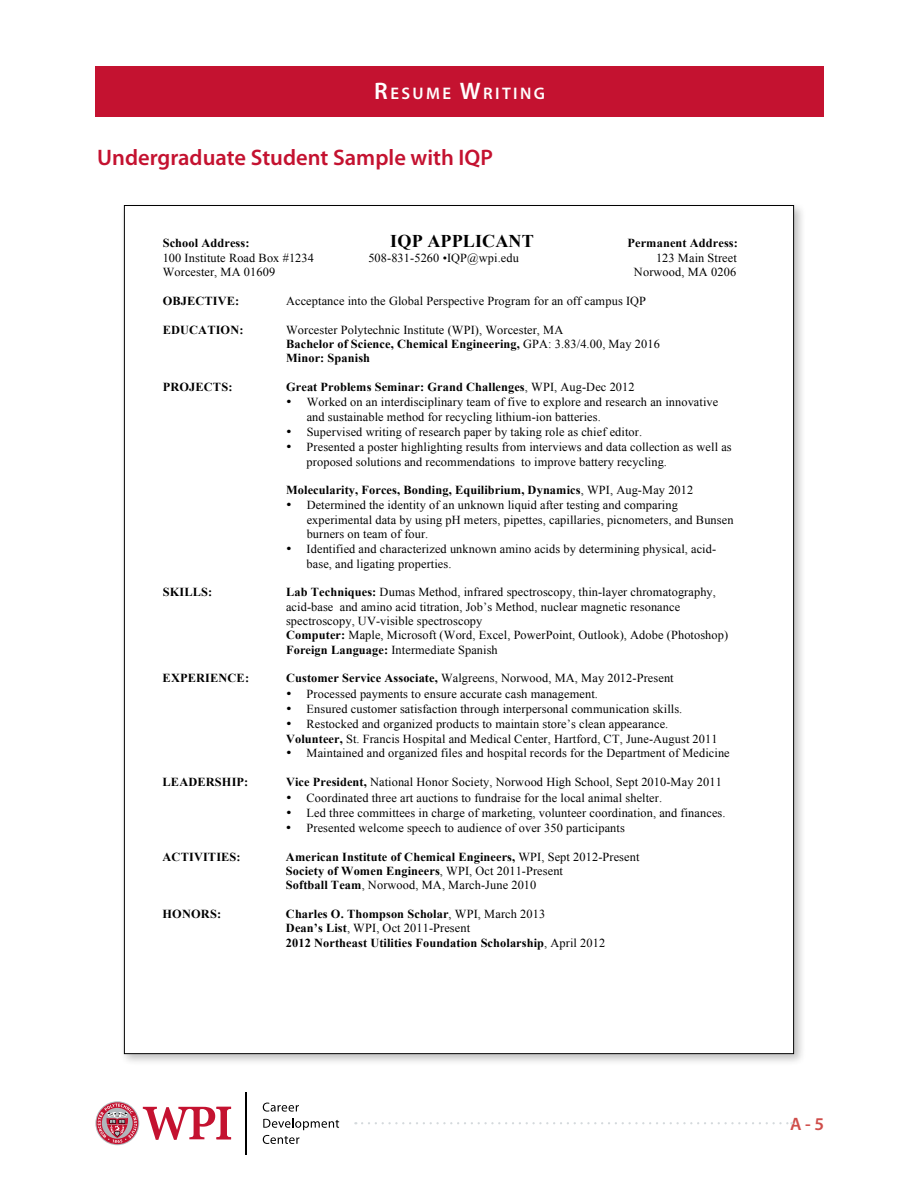
<style>
.page{position:relative;width:918px;height:1188px;background:#fff}
.page>*{position:absolute;margin:0;border:0;box-sizing:border-box;transform-origin:0 0}
.t1{font:600 22.5px "Myriad Pro";color:#c41230}
.t2{font:700 18px "Times New Roman";letter-spacing:.005em;color:#000}
.t3{font:600 18px "Myriad Pro";color:#cf4d4a}
.t4{font:600 16.8px "Myriad Pro";letter-spacing:.145em;color:#fff}
.t5{font:12.3px/14.4px "Times New Roman";letter-spacing:.01em;color:#000}
.t6{font:700 12.3px/14.2px "Times New Roman";letter-spacing:.01em;color:#000}
.s1{font-size:24px}
.s2{font-weight:700}
.s3{font-weight:400}
</style>
<div class="page">
<div style="left:95px;top:66px;width:729px;height:50px;background:#c41230"></div>
<svg style="left:362px;top:1122px;width:430px;height:2px"></svg>
<hr style="left:245px;top:1092px;width:2px;height:62px;background:#000">
<svg style="left:95px;top:1101px;width:44px;height:44px"></svg>
<svg style="left:263px;top:1103px;width:36px;height:9px"></svg>
<svg style="left:263px;top:1118px;width:76px;height:26px"></svg>
<svg style="left:96px;top:1102px;width:135px;height:42px"></svg>
<div style="left:119px;top:201px;width:687px;height:865px;background:#000;opacity:.25"></div>
<div style="left:124px;top:206px;width:670px;height:848px;background:#fff"></div>
<h3 class="t4" style="left:374px;top:83px;width:172px"><span class="s1">R</span>ESUME <span class="s1">W</span>RITING</h3>
<h1 class="t1" style="left:97px;top:144px;width:397px">Undergraduate Student Sample with IQP</h1>
<p class="t6" style="left:163px;top:235px;width:88px">School Address:</p>
<h2 class="t2" style="left:390px;top:228px;width:145px">IQP APPLICANT</h2>
<p class="t6" style="left:627px;top:235px;width:112px">Permanent Address:</p>
<p class="t5" style="left:163px;top:250px;width:153px">100 Institute Road Box #1234</p>
<p class="t5" style="left:368px;top:250px;width:152px">508-831-5260 •IQP@wpi.edu</p>
<p class="t5" style="left:656px;top:250px;width:82px">123 Main Street</p>
<p class="t5" style="left:163px;top:265px;width:114px">Worcester, MA 01609</p>
<p class="t5" style="left:634px;top:265px;width:104px">Norwood, MA 0206</p>
<p class="t6" style="left:163px;top:293px;width:78px">OBJECTIVE:</p>
<p class="t5" style="left:286px;top:293px;width:362px">Acceptance into the Global Perspective Program for an off campus IQP</p>
<p class="t6" style="left:163px;top:322px;width:82px">EDUCATION:</p>
<p class="t5" style="left:286px;top:322px;width:375px">Worcester Polytechnic Institute (WPI), Worcester, MA<br><span class="s2">Bachelor of Science, Chemical Engineering,</span> GPA: 3.83/4.00, May 2016<br><span class="s2">Minor: Spanish</span></p>
<p class="t6" style="left:163px;top:380px;width:71px">PROJECTS:</p>
<p class="t6" style="left:286px;top:380px;width:350px">Great Problems Seminar: Grand Challenges<span class="s3">, WPI, Aug-Dec 2012</span></p>
<p class="t5" style="left:307px;top:395px;width:413px;text-indent:-21px">• Worked on an interdisciplinary team of five to explore and research an innovative and sustainable method for recycling lithium-ion batteries.</p>
<p class="t5" style="left:286px;top:424px;width:357px">• Supervised writing of research paper by taking role as chief editor.</p>
<p class="t5" style="left:307px;top:440px;width:427px;text-indent:-21px">• Presented a poster highlighting results from interviews and data collection as well as proposed solutions and recommendations to improve battery recycling.</p>
<p class="t6" style="left:286px;top:483px;width:409px">Molecularity, Forces, Bonding, Equilibrium, Dynamics<span class="s3">, WPI, Aug-May 2012</span></p>
<p class="t5" style="left:307px;top:498px;width:428px;text-indent:-21px">• Determined the identity of an unknown liquid after testing and comparing experimental data by using pH meters, pipettes, capillaries, picnometers, and Bunsen burners on team of four.</p>
<p class="t5" style="left:307px;top:542px;width:411px;text-indent:-21px">• Identified and characterized unknown amino acids by determining physical, acid&shy;base, and ligating properties.</p>
<p class="t6" style="left:163px;top:585px;width:51px">SKILLS:</p>
<p class="t5" style="left:286px;top:585px;width:444px"><span class="s2">Lab Techniques:</span> Dumas Method, infrared spectroscopy, thin-layer chromatography, acid-base and amino acid titration, Job’s Method, nuclear magnetic resonance spectroscopy, UV-visible spectroscopy<br><span class="s2">Computer:</span> Maple, Microsoft (Word, Excel, PowerPoint, Outlook), Adobe (Photoshop)<br><span class="s2">Foreign Language:</span> Intermediate Spanish</p>
<p class="t6" style="left:163px;top:671px;width:88px">EXPERIENCE:</p>
<p class="t5" style="left:286px;top:671px;width:389px"><span class="s2">Customer Service Associate,</span> Walgreens, Norwood, MA, May 2012-Present</p>
<p class="t5" style="left:286px;top:686px;width:313px">• Processed payments to ensure accurate cash management.</p>
<p class="t5" style="left:286px;top:701px;width:398px">• Ensured customer satisfaction through interpersonal communication skills.</p>
<p class="t5" style="left:286px;top:717px;width:433px">• Restocked and organized products to maintain store’s clean appearance.<br><span class="s2">Volunteer,</span> St. Francis Hospital and Medical Center, Hartford, CT, June-August 2011</p>
<p class="t5" style="left:286px;top:746px;width:445px">• Maintained and organized files and hospital records for the Department of Medicine</p>
<p class="t6" style="left:163px;top:775px;width:87px">LEADERSHIP:</p>
<p class="t5" style="left:286px;top:775px;width:437px"><span class="s2">Vice President,</span> National Honor Society, Norwood High School, Sept 2010-May 2011</p>
<p class="t5" style="left:286px;top:790px;width:378px">• Coordinated three art auctions to fundraise for the local animal shelter.</p>
<p class="t5" style="left:286px;top:805px;width:441px">• Led three committees in charge of marketing, volunteer coordination, and finances.</p>
<p class="t5" style="left:286px;top:821px;width:340px">• Presented welcome speech to audience of over 350 participants</p>
<p class="t6" style="left:163px;top:849px;width:80px">ACTIVITIES:</p>
<p class="t6" style="left:286px;top:849px;width:355px">American Institute of Chemical Engineers, <span class="s3">WPI, Sept 2012-Present<br></span>Society of Women Engineers<span class="s3">, WPI, Oct 2011-Present<br></span>Softball Team<span class="s3">, Norwood, MA, March-June 2010</span></p>
<p class="t6" style="left:163px;top:906px;width:60px">HONORS:</p>
<p class="t6" style="left:286px;top:906px;width:321px">Charles O. Thompson Scholar<span class="s3">, WPI, March 2013<br></span>Dean’s List<span class="s3">, WPI, Oct 2011-Present<br></span>2012 Northeast Utilities Foundation Scholarship<span class="s3">, April 2012</span></p>
<h2 class="t3" style="left:790px;top:1112px;width:35px">A-5</h2>
</div>
